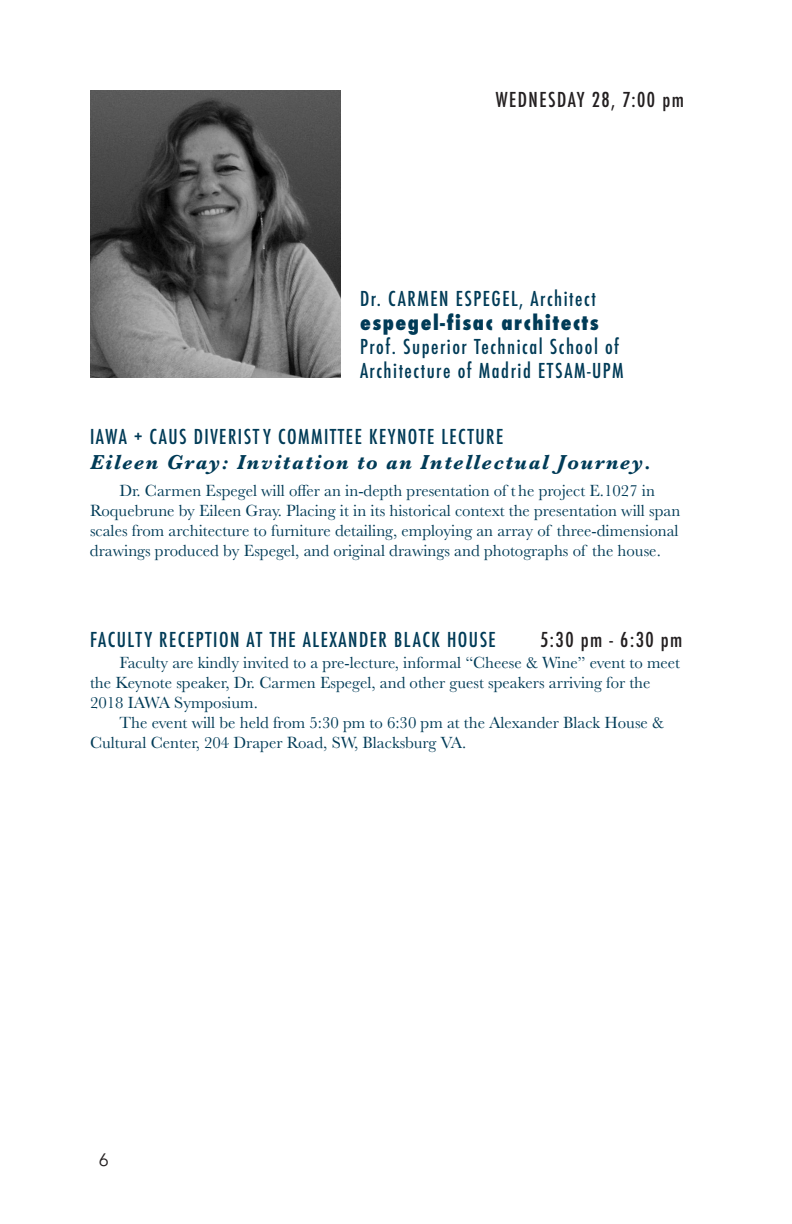
<style>
.page{position:relative;width:792px;height:1224px;background:#fff}
.page>*{position:absolute;margin:0;border:0;box-sizing:border-box;transform-origin:0 0}
.t1{font:italic 700 21px "Baskerville";letter-spacing:.07em;color:#003b57}
.t2{font:500 condensed 20px/24px "Futura";letter-spacing:.075em;color:#003b57}
.t3{font:500 condensed 20px "Futura";letter-spacing:.075em;color:#231f20}
.t4{font:800 condensed 20px "Futura";letter-spacing:.075em;color:#003b57}
.t5{font:18px "Avenir";color:#231f20}
.t6{font:16.8px/20.2px "Baskerville";color:#003b57}
</style>
<div class="page">
<img style="left:90px;top:90px;width:251px;height:288px">
<p class="t3" style="left:496px;top:86px;width:190px">WEDNESDAY 28, 7:00 pm</p>
<p class="t2" style="left:360px;top:287px;width:237px">Dr. CARMEN ESPEGEL, Architect</p>
<p class="t4" style="left:360px;top:309px;width:240px">espegel-fisac architects</p>
<p class="t2" style="left:360px;top:335px;width:265px">Prof. Superior Technical School of<br>Architecture of Madrid ETSAM-UPM</p>
<p class="t2" style="left:90px;top:424px;width:415px">IAWA + CAUS DIVERIST Y COMMITTEE KEYNOTE LECTURE</p>
<p class="t1" style="left:90px;top:448px;width:563px">Eileen Gray: Invitation to an Intellectual Journey.</p>
<p class="t6" style="left:90px;top:480px;width:592px;text-indent:29px">Dr. Carmen Espegel will offer an in-depth presentation of t he project E.1027 in Roquebrune by Eileen Gray. Placing it in its historical context the presentation will span scales from architecture to furniture detailing, employing an array of three-dimensional drawings produced by Espegel, and original drawings and photographs of the house.</p>
<p class="t2" style="left:90px;top:627px;width:407px">FACULTY RECEPTION AT THE ALEXANDER BLACK HOUSE</p>
<p class="t6" style="left:90px;top:652px;width:592px;text-indent:29px">Faculty are kindly invited to a pre-lecture, informal “Cheese &amp; Wine” event to meet the Keynote speaker, Dr. Carmen Espegel, and other guest speakers arriving for the<br>2018 IAWA Symposium.</p>
<p class="t6" style="left:90px;top:713px;width:575px;text-indent:29px">The event will be held from 5:30 pm to 6:30 pm at the Alexander Black House &amp;<br>Cultural Center, 204 Draper Road, SW, Blacksburg VA.</p>
<p class="t3" style="left:540px;top:626px;width:144px">5:30 pm - 6:30 pm</p>
<p class="t5" style="left:99px;top:1149px;width:12px">6</p>
</div>
